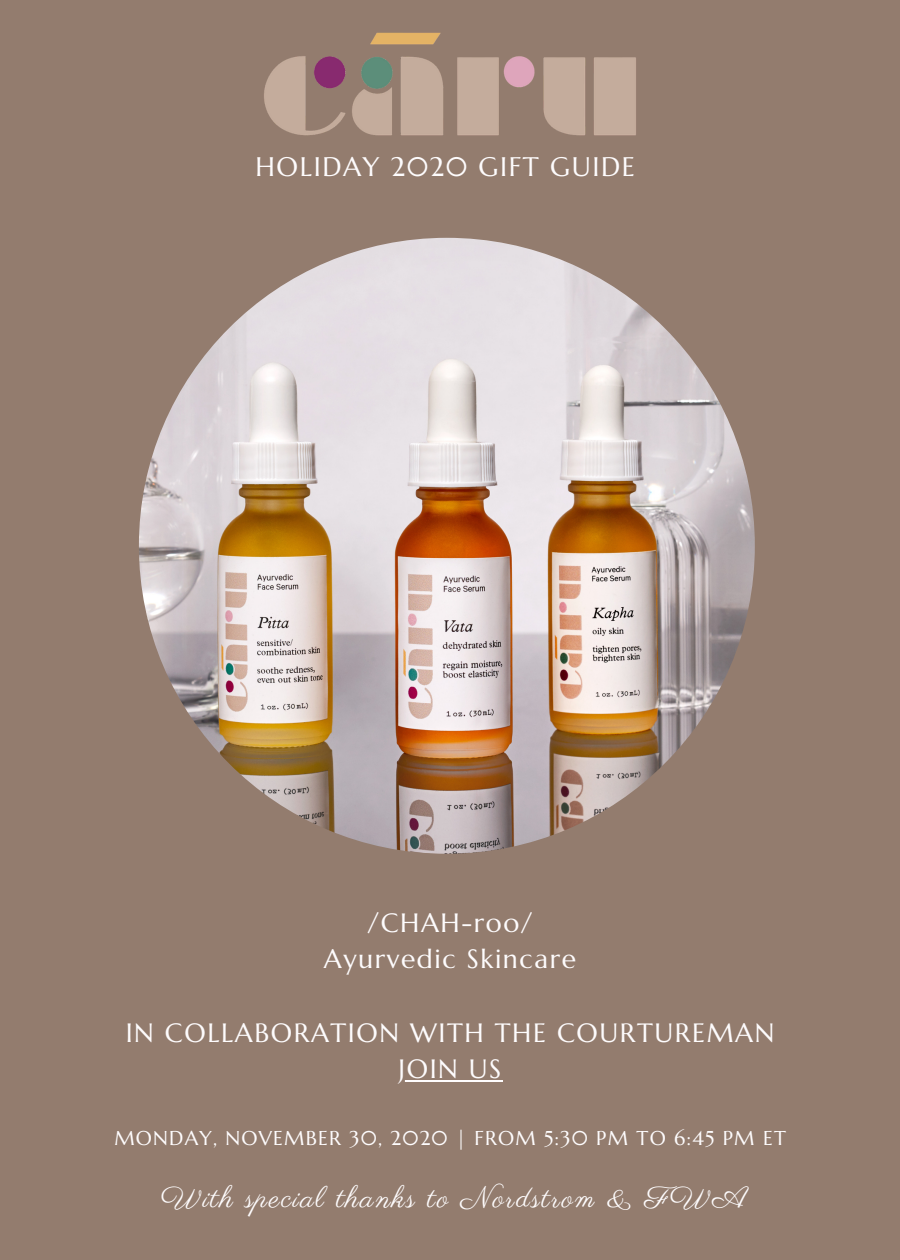
<style>
.page{position:relative;width:900px;height:1260px;background:#937c6e}
.page>*{position:absolute;margin:0;border:0;box-sizing:border-box;transform-origin:0 0}
.t1{font:30px "Parisienne";letter-spacing:.06em;color:#fefcfd}
.t2{font:26.75px "Marcellus";letter-spacing:.06em;color:#fefcfd}
.t3{font:26.5px/36.8px "Marcellus";letter-spacing:.06em;color:#fefcfd;text-align:center}
.t4{font:20px "Marcellus";letter-spacing:.06em;color:#fefcfd}
</style>
<div class="page">
<hr style="left:399px;top:1080px;width:104px;height:2px;background:#fefcfd">
<img style="left:139px;top:238px;width:616px;height:616px;border-radius:50%">
<img style="left:264px;top:32px;width:372px;height:104px">
<p class="t2" style="left:255px;top:150px;width:381px">HOLIDAY 2020 GIFT GUIDE</p>
<p class="t3" style="left:324px;top:904px;width:254px">/CHAH-roo/<br>Ayurvedic Skincare</p>
<p class="t3" style="left:126px;top:1014px;width:650px">IN COLLABORATION WITH THE COURTUREMAN<br>JOIN US</p>
<p class="t4" style="left:114px;top:1125px;width:673px">MONDAY, NOVEMBER 30, 2020 | FROM 5:30 PM TO 6:45 PM ET</p>
<p class="t1" style="left:161px;top:1180px;width:587px">With special thanks to Nordstrom &amp; FWA</p>
</div>
